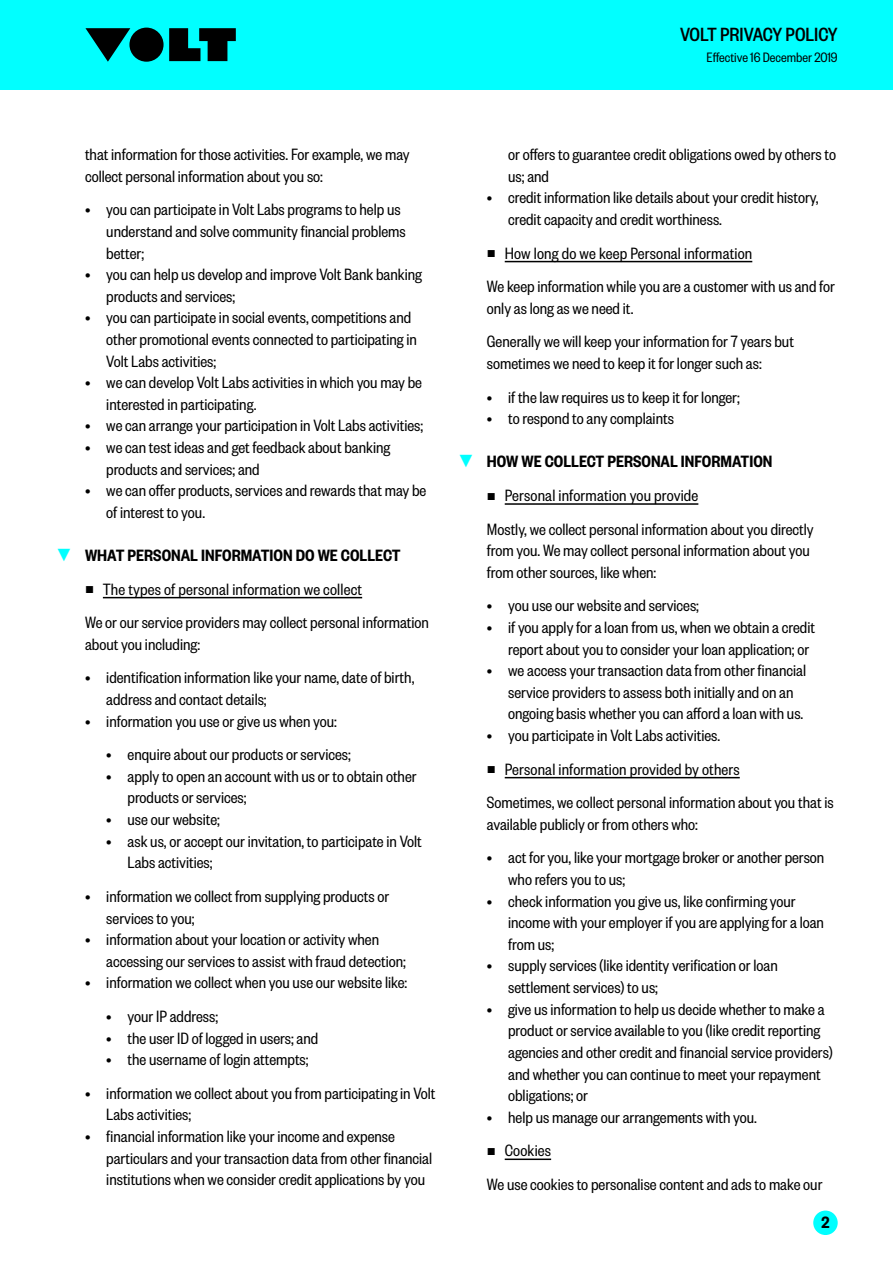
<style>
.page{position:relative;width:893px;height:1263px;background:#fff}
.page>*{position:absolute;margin:0;border:0;box-sizing:border-box;transform-origin:0 0}
.t1{font:500 21px "Founders Grotesk Cond";color:#000}
.t2{font:18px/21.6px "Founders Grotesk Cond";color:#000}
.t3{font:600 18px "Founders Grotesk Cond";color:#000}
.t4{font:15px "Founders Grotesk Cond";color:#000}
.s1{font-family:"Arial";font-weight:700;color:#01ffff}
.s2{font-family:"Arial";font-size:15px}
</style>
<div class="page">
<div style="left:0;top:0;width:893px;height:89px;background:#01ffff"></div>
<svg style="left:169px;top:28px;width:67px;height:33px"></svg>
<div style="left:129px;top:28px;width:35px;height:34px;background:#000;border-radius:50%"></div>
<svg style="left:85px;top:28px;width:45px;height:34px"></svg>
<div style="left:813px;top:1210px;width:25px;height:25px;background:#01ffff;border-radius:50%"></div>
<hr style="left:103px;top:597px;width:259px;height:1px;background:#000">
<hr style="left:505px;top:261px;width:247px;height:1px;background:#000">
<hr style="left:505px;top:503px;width:193px;height:2px;background:#000">
<hr style="left:505px;top:777px;width:235px;height:1px;background:#000">
<hr style="left:505px;top:1158px;width:46px;height:2px;background:#000">
<p class="t1" style="left:680px;top:22px;width:159px">VOLT PRIVACY POLICY</p>
<p class="t4" style="left:707px;top:48px;width:133px">Effective 16 December 2019</p>
<p class="t2" style="left:85px;top:143px;width:326px">that information for those activities. For example, we may collect personal information about you so:</p>
<p class="t2" style="left:106px;top:198px;width:301px;text-indent:-21px">• you can participate in Volt Labs programs to help us understand and solve community financial problems better;</p>
<p class="t2" style="left:106px;top:263px;width:317px;text-indent:-21px">• you can help us develop and improve Volt Bank banking products and services;</p>
<p class="t2" style="left:106px;top:306px;width:312px;text-indent:-21px">• you can participate in social events, competitions and other promotional events connected to participating in<br>Volt Labs activities;</p>
<p class="t2" style="left:106px;top:371px;width:317px;text-indent:-21px">• we can develop Volt Labs activities in which you may be interested in participating.</p>
<p class="t2" style="left:85px;top:414px;width:340px">• we can arrange your participation in Volt Labs activities;</p>
<p class="t2" style="left:106px;top:436px;width:285px;text-indent:-21px">• we can test ideas and get feedback about banking products and services; and</p>
<p class="t2" style="left:106px;top:479px;width:322px;text-indent:-21px">• we can offer products, services and rewards that may be of interest to you.</p>
<p class="t3" style="left:55px;top:544px;width:347px"><span class="s1">▼</span> WHAT PERSONAL INFORMATION DO WE COLLECT</p>
<p class="t2" style="left:85px;top:571px;width:345px;line-height:33.6px"><span class="s2">■</span> The types of personal information we collect<br>We or our service providers may collect personal information</p>
<p class="t2" style="left:85px;top:633px;width:117px">about you including:</p>
<p class="t2" style="left:106px;top:666px;width:310px;text-indent:-21px">• identification information like your name, date of birth, address and contact details;</p>
<p class="t2" style="left:85px;top:709px;width:253px">• information you use or give us when you:</p>
<p class="t2" style="left:106px;top:743px;width:246px">• enquire about our products or services;</p>
<p class="t2" style="left:128px;top:765px;width:291px;text-indent:-21px">• apply to open an account with us or to obtain other products or services;</p>
<p class="t2" style="left:106px;top:808px;width:115px">• use our website;</p>
<p class="t2" style="left:128px;top:829px;width:296px;text-indent:-21px">• ask us, or accept our invitation, to participate in Volt<br>Labs activities;</p>
<p class="t2" style="left:106px;top:885px;width:284px;text-indent:-21px">• information we collect from supplying products or services to you;</p>
<p class="t2" style="left:106px;top:928px;width:301px;text-indent:-21px">• information about your location or activity when accessing our services to assist with fraud detection;</p>
<p class="t2" style="left:85px;top:971px;width:324px">• information we collect when you use our website like:</p>
<p class="t2" style="left:106px;top:1005px;width:113px">• your IP address;</p>
<p class="t2" style="left:106px;top:1026px;width:214px">• the user ID of logged in users; and</p>
<p class="t2" style="left:106px;top:1048px;width:204px">• the username of login attempts;</p>
<p class="t2" style="left:106px;top:1081px;width:331px;text-indent:-21px">• information we collect about you from participating in Volt<br>Labs activities;</p>
<p class="t2" style="left:106px;top:1125px;width:327px;text-indent:-21px">• financial information like your income and expense particulars and your transaction data from other financial institutions when we consider credit applications by you</p>
<p class="t2" style="left:508px;top:143px;width:329px">or offers to guarantee credit obligations owed by others to us; and</p>
<p class="t2" style="left:508px;top:186px;width:312px;text-indent:-21px">• credit information like details about your credit history, credit capacity and credit worthiness.</p>
<p class="t2" style="left:487px;top:235px;width:350px;line-height:33.6px"><span class="s2">■</span> How long do we keep Personal information<br>We keep information while you are a customer with us and for</p>
<p class="t2" style="left:487px;top:291px;width:309px;line-height:33.6px">only as long as we need it.<br>Generally we will keep your information for 7 years but</p>
<p class="t2" style="left:487px;top:352px;width:276px">sometimes we need to keep it for longer such as:</p>
<p class="t2" style="left:487px;top:385px;width:254px">• if the law requires us to keep it for longer;</p>
<p class="t2" style="left:487px;top:407px;width:189px">• to respond to any complaints</p>
<p class="t3" style="left:457px;top:451px;width:317px"><span class="s1">▼</span> HOW WE COLLECT PERSONAL INFORMATION</p>
<p class="t2" style="left:487px;top:478px;width:328px;line-height:33.6px"><span class="s2">■</span> Personal information you provide<br>Mostly, we collect personal information about you directly</p>
<p class="t2" style="left:487px;top:539px;width:324px">from you. We may collect personal information about you from other sources, like when:</p>
<p class="t2" style="left:487px;top:594px;width:214px">• you use our website and services;</p>
<p class="t2" style="left:508px;top:616px;width:308px;text-indent:-21px">• if you apply for a loan from us, when we obtain a credit report about you to consider your loan application; or</p>
<p class="t2" style="left:508px;top:659px;width:299px;text-indent:-21px">• we access your transaction data from other financial service providers to assess both initially and on an ongoing basis whether you can afford a loan with us.</p>
<p class="t2" style="left:487px;top:724px;width:235px">• you participate in Volt Labs activities.</p>
<p class="t2" style="left:487px;top:751px;width:348px;line-height:33.6px"><span class="s2">■</span> Personal information provided by others<br>Sometimes, we collect personal information about you that is</p>
<p class="t2" style="left:487px;top:813px;width:213px">available publicly or from others who:</p>
<p class="t2" style="left:508px;top:846px;width:318px;text-indent:-21px">• act for you, like your mortgage broker or another person who refers you to us;</p>
<p class="t2" style="left:508px;top:889px;width:317px;text-indent:-21px">• check information you give us, like confirming your income with your employer if you are applying for a loan from us;</p>
<p class="t2" style="left:508px;top:954px;width:271px;text-indent:-21px">• supply services (like identity verification or loan settlement services) to us;</p>
<p class="t2" style="left:508px;top:997px;width:326px;text-indent:-21px">• give us information to help us decide whether to make a product or service available to you (like credit reporting agencies and other credit and financial service providers) and whether you can continue to meet your repayment obligations; or</p>
<p class="t2" style="left:487px;top:1105px;width:272px">• help us manage our arrangements with you.</p>
<p class="t2" style="left:487px;top:1133px;width:337px;line-height:33.6px"><span class="s2">■</span> Cookies<br>We use cookies to personalise content and ads to make our</p>
<p class="t3" style="left:821px;top:1212px;width:10px">2</p>
</div>
